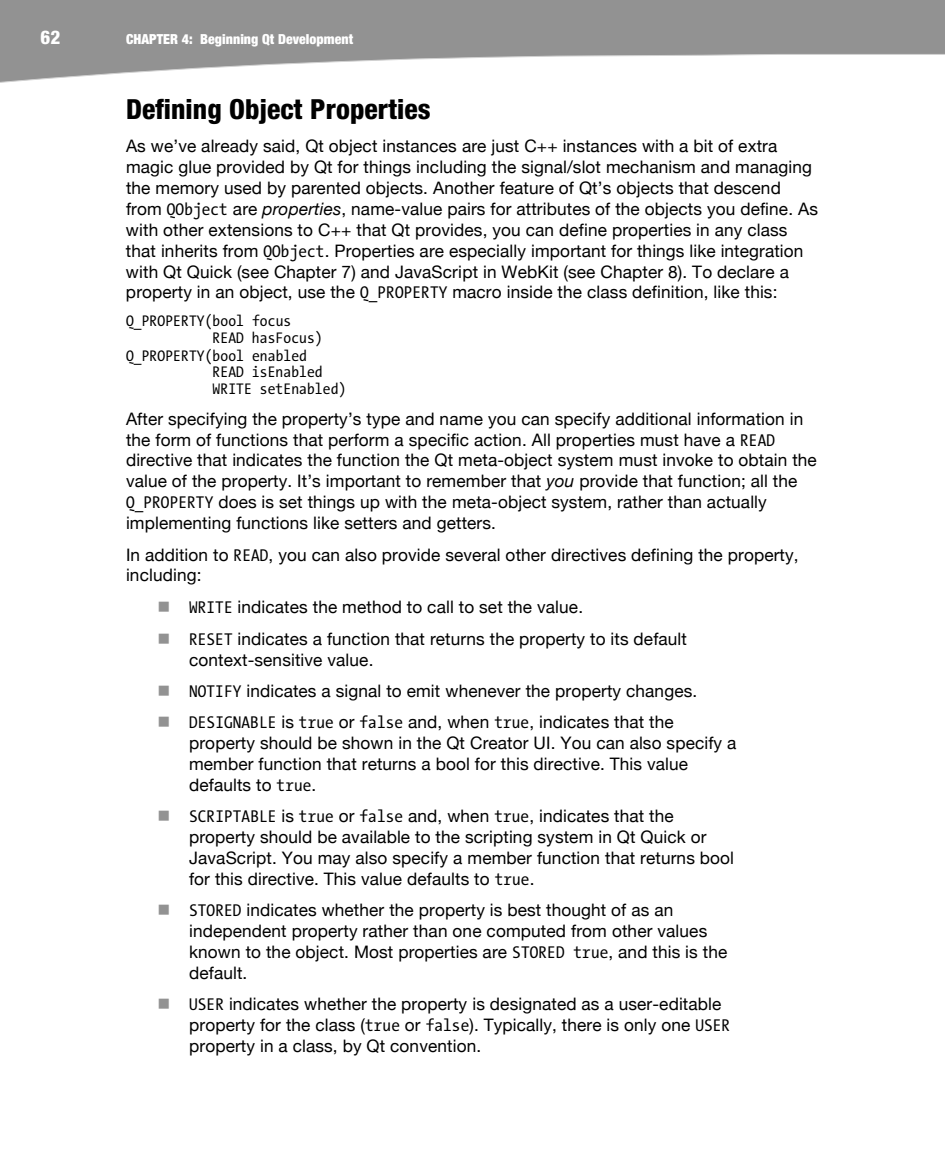
<style>
.page{position:relative;width:945px;height:1166px;background:#fff}
.page>*{position:absolute;margin:0;border:0;box-sizing:border-box;transform-origin:0 0}
.t1{font:800 condensed 27.65px "Helvetica Neue";letter-spacing:.005em;color:#000}
.t2{font:800 condensed 18.9px "Helvetica Neue";color:#fff}
.t3{font:17.15px/20.8px "Helvetica Neue";letter-spacing:.005em;color:#000}
.t4{font:15.58px "The Sans Mono Condensed";letter-spacing:.005em;color:#000}
.t5{font:900 condensed 13.83px "Helvetica Neue";letter-spacing:.005em;color:#fff}
.s1{font-family:"The Sans Mono Condensed"}
.s2{font-style:italic}
</style>
<div class="page">
<svg style="left:0;top:0;width:945px;height:83px;fill:#929292"></svg>
<p class="t2" style="left:40px;top:26px;width:21px">62</p>
<p class="t5" style="left:126px;top:34px;width:229px">CHAPTER 4: Beginning Qt Development</p>
<p class="t1" style="left:126px;top:92px;width:306px">Defining Object Properties</p>
<p class="t3" style="left:126px;top:135px;width:694px">As we’ve already said, Qt object instances are just C++ instances with a bit of extra magic glue provided by Qt for things including the signal/slot mechanism and managing the memory used by parented objects. Another feature of Qt’s objects that descend from <span class="s1">QObject</span> are <span class="s2">properties</span>, name-value pairs for attributes of the objects you define. As with other extensions to C++ that Qt provides, you can define properties in any class that inherits from <span class="s1">QObject</span>. Properties are especially important for things like integration with Qt Quick (see Chapter 7) and JavaScript in WebKit (see Chapter 8). To declare a property in an object, use the <span class="s1">Q_PROPERTY</span> macro inside the class definition, like this:</p>
<p class="t4" style="left:126px;top:315px;width:167px">Q_PROPERTY(bool focus</p>
<p class="t4" style="left:213px;top:332px;width:112px">READ hasFocus)</p>
<p class="t4" style="left:126px;top:349px;width:183px">Q_PROPERTY(bool enabled</p>
<p class="t4" style="left:213px;top:366px;width:112px">READ isEnabled</p>
<p class="t4" style="left:213px;top:383px;width:135px">WRITE setEnabled)</p>
<p class="t3" style="left:126px;top:408px;width:692px">After specifying the property’s type and name you can specify additional information in the form of functions that perform a specific action. All properties must have a <span class="s1">READ </span>directive that indicates the function the Qt meta-object system must invoke to obtain the value of the property. It’s important to remember that <span class="s2">you</span> provide that function; all the <span class="s1">Q_PROPERTY</span> does is set things up with the meta-object system, rather than actually implementing functions like setters and getters.</p>
<p class="t3" style="left:126px;top:544px;width:674px">In addition to <span class="s1">READ</span>, you can also provide several other directives defining the property, including:</p>
<p class="t3" style="left:189px;top:591px;width:499px;line-height:31.5px"><span class="s1">WRITE</span> indicates the method to call to set the value.<br><span class="s1">RESET</span> indicates a function that returns the property to its default</p>
<p class="t3" style="left:189px;top:643px;width:510px;line-height:31.3px">context-sensitive value.<br><span class="s1">NOTIFY</span> indicates a signal to emit whenever the property changes.<br><span class="s1">DESIGNABLE</span> is <span class="s1">true</span> or <span class="s1">false</span> and, when <span class="s1">true</span>, indicates that the</p>
<p class="t3" style="left:189px;top:732px;width:549px">property should be shown in the Qt Creator UI. You can also specify a member function that returns a bool for this directive. This value defaults to <span class="s1">true</span>.</p>
<p class="t3" style="left:189px;top:805px;width:547px"><span class="s1">SCRIPTABLE</span> is <span class="s1">true</span> or <span class="s1">false</span> and, when <span class="s1">true</span>, indicates that the property should be available to the scripting system in Qt Quick or JavaScript. You may also specify a member function that returns bool for this directive. This value defaults to <span class="s1">true</span>.</p>
<p class="t3" style="left:189px;top:899px;width:540px"><span class="s1">STORED</span> indicates whether the property is best thought of as an independent property rather than one computed from other values known to the object. Most properties are <span class="s1">STORED true</span>, and this is the default.</p>
<p class="t3" style="left:189px;top:993px;width:543px"><span class="s1">USER</span> indicates whether the property is designated as a user-editable property for the class (<span class="s1">true</span> or <span class="s1">false</span>). Typically, there is only one <span class="s1">USER </span>property in a class, by Qt convention.</p>
</div>
